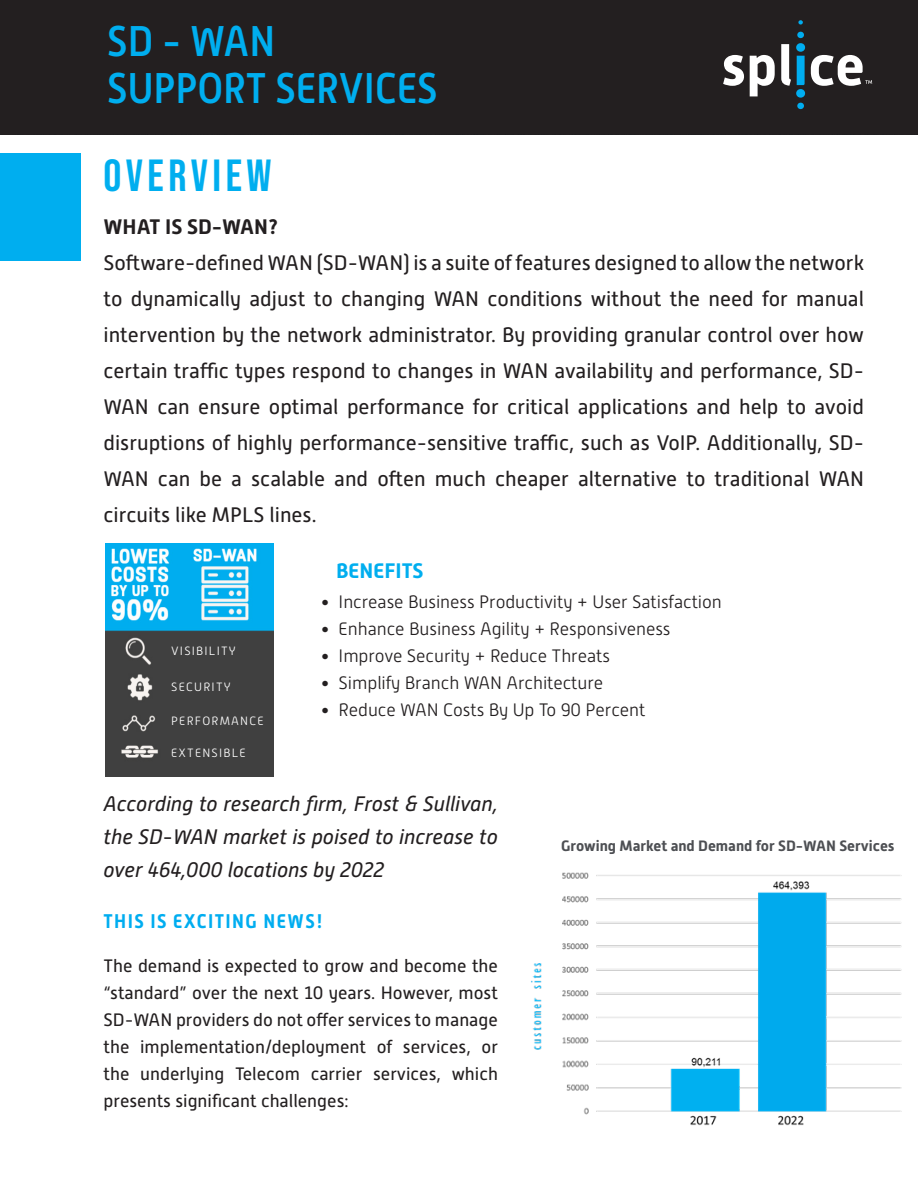
<style>
.page{position:relative;width:918px;height:1188px;background:#fff}
.page>*{position:absolute;margin:0;border:0;box-sizing:border-box;transform-origin:0 0}
.t1{font:45px "Bebas Neue";letter-spacing:.1em;color:#00aeef}
.t2{font:500 42.9px "Alwyn New";color:#00aeef;scale:.91 1}
.t3{font:21px/36px "Alwyn New";color:#231f20;text-align:justify}
.t4{font:italic 21px/33px "Alwyn New";color:#231f20;text-align:justify}
.t5{font:700 21px "Alwyn New";color:#231f20}
.t6{font:700 21px "Alwyn New";color:#00aeef}
.t7{font:700 19.8px "Alwyn New";letter-spacing:.075em;color:#00adf0;scale:.91 1}
.t8{font:18px/27px "Alwyn New";color:#231f20;text-align:justify}
.t9{font:300 18px "Alwyn New";letter-spacing:-.005em;color:#231f20}
.t10{font:700 15px "Alwyn New";color:#4d4f53}
.t11{font:300 12px "Alwyn New";letter-spacing:.1em;color:#fff}
</style>
<div class="page">
<div style="left:0;top:0;width:918px;height:137px;background:#231f20"></div>
<svg style="left:723px;top:55px;width:21px;height:31px"></svg>
<svg style="left:750px;top:55px;width:25px;height:41px"></svg>
<svg style="left:781px;top:44px;width:10px;height:42px"></svg>
<svg style="left:811px;top:55px;width:61px;height:31px"></svg>
<div style="left:796px;top:89px;width:9px;height:9px;background:#00adf0;border-radius:50%"></div>
<div style="left:797px;top:103px;width:7px;height:6px;background:#00adf0;border-radius:50%"></div>
<div style="left:796px;top:43px;width:9px;height:9px;background:#00adf0;border-radius:50%"></div>
<div style="left:797px;top:32px;width:7px;height:6px;background:#00adf0;border-radius:50%"></div>
<svg style="left:798px;top:20px;width:5px;height:5px"></svg>
<svg style="left:797px;top:56px;width:8px;height:29px"></svg>
<img style="left:106px;top:543px;width:167px;height:234px">
<div style="left:0;top:153px;width:81px;height:108px;background:#00aeef"></div>
<img style="left:531px;top:872px;width:371px;height:254px">
<p class="t2" style="left:107px;top:17px;width:186px">SD - WAN</p>
<p class="t2" style="left:107px;top:64px;width:365px">SUPPORT SERVICES</p>
<p class="t1" style="left:104px;top:150px;width:170px">OVERVIEW</p>
<p class="t5" style="left:104px;top:215px;width:176px">WHAT IS SD-WAN?</p>
<p class="t3" style="left:104px;top:245px;width:762px">Software-defined WAN (SD-WAN) is a suite of features designed to allow the network to dynamically adjust to changing WAN conditions without the need for manual intervention by the network administrator. By providing granular control over how certain traffic types respond to changes in WAN availability and performance, SD-WAN can ensure optimal performance for critical applications and help to avoid disruptions of highly performance-sensitive traffic, such as VoIP. Additionally, SD-WAN can be a scalable and often much cheaper alternative to traditional WAN circuits like MPLS lines.</p>
<p class="t11" style="left:171px;top:644px;width:66px">VISIBILITY</p>
<p class="t11" style="left:171px;top:680px;width:61px">SECURITY</p>
<p class="t11" style="left:171px;top:714px;width:94px">PERFORMANCE</p>
<p class="t11" style="left:171px;top:746px;width:76px">EXTENSIBLE</p>
<p class="t6" style="left:336px;top:559px;width:89px">BENEFITS</p>
<p class="t9" style="left:320px;top:592px;width:403px">• Increase Business Productivity + User Satisfaction</p>
<p class="t9" style="left:320px;top:619px;width:352px">• Enhance Business Agility + Responsiveness</p>
<p class="t9" style="left:320px;top:646px;width:291px">• Improve Security + Reduce Threats</p>
<p class="t9" style="left:320px;top:673px;width:284px">• Simplify Branch WAN Architecture</p>
<p class="t9" style="left:320px;top:700px;width:326px">• Reduce WAN Costs By Up To 90 Percent</p>
<p class="t4" style="left:104px;top:787px;width:396px">According to research firm, Frost &amp; Sullivan, the SD-WAN market is poised to increase to over 464,000 locations by 2022</p>
<p class="t7" style="left:104px;top:910px;width:243px">THIS IS EXCITING NEWS!</p>
<p class="t8" style="left:104px;top:952px;width:396px">The demand is expected to grow and become the “standard” over the next 10 years. However, most SD-WAN providers do not offer services to manage the implementation/deployment of services, or the underlying Telecom carrier services, which presents significant challenges:</p>
<p class="t10" style="left:561px;top:837px;width:335px">Growing Market and Demand for SD-WAN Services</p>
</div>
